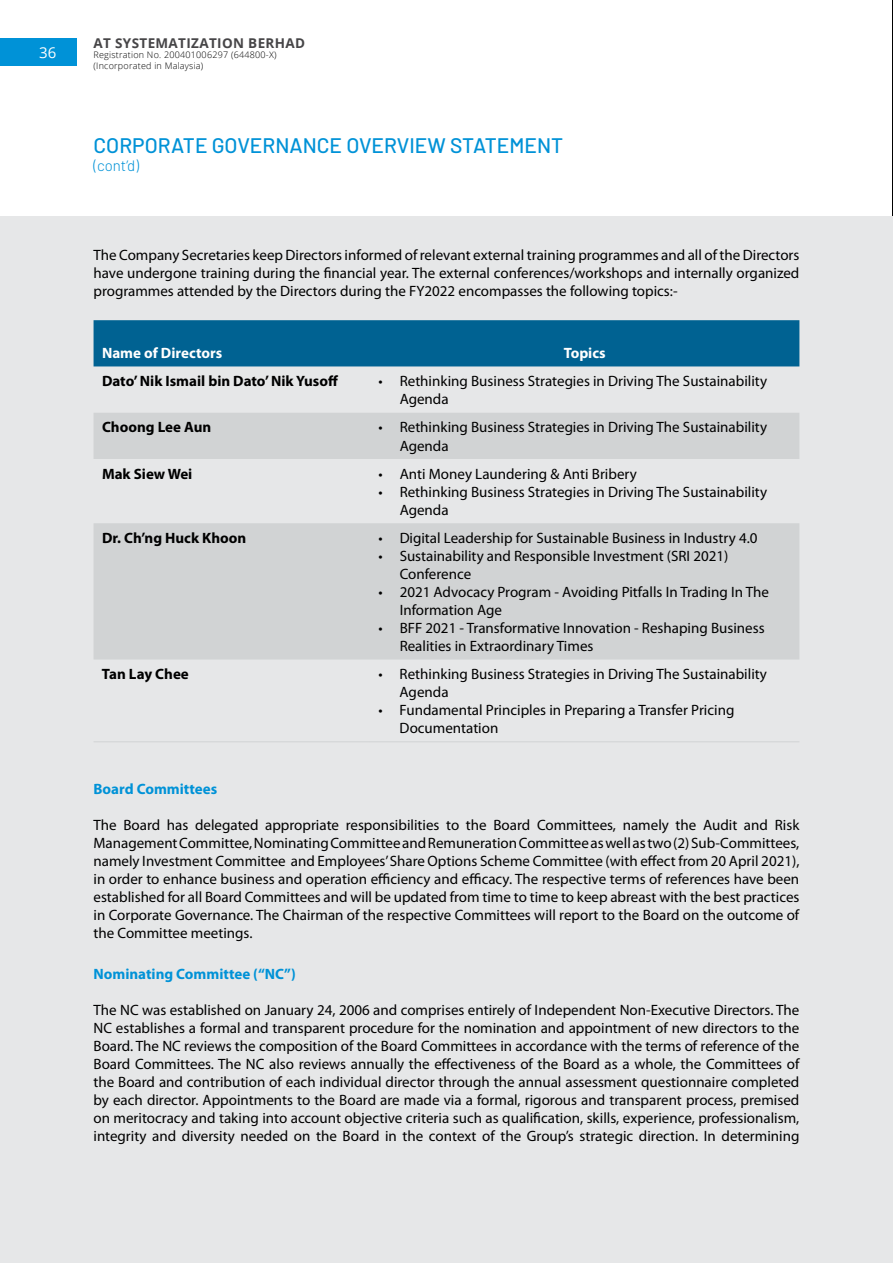
<style>
.page{position:relative;width:893px;height:1263px;background:#fff}
.page>*{position:absolute;margin:0;border:0;box-sizing:border-box;transform-origin:0 0}
.t1{font:500 21px "Barlow";color:#0092d7}
.t2{font:15px/18px "Myriad Pro";color:#000}
.t3{font:700 15px "Myriad Pro";color:#000}
.t4{font:700 15px "Myriad Pro";color:#0092d7}
.t5{font:700 15px "Myriad Pro";color:#fff}
.t6{font:300 15px "Barlow";color:#0092d7}
.t7{font:15px "Open Sans";color:#fff}
.t8{font:700 13.5px "Open Sans";letter-spacing:.025em;color:#464547}
.t9{font:300 9px/10.4px "Open Sans";letter-spacing:.025em;color:#000}
</style>
<div class="page">
<hr style="left:892px;top:0;width:1px;height:1263px;background:#000">
<div style="left:0;top:39px;width:77px;height:27px;background:#0092d7"></div>
<div style="left:0;top:217px;width:893px;height:1046px;background:#e6e7e8"></div>
<div style="left:94px;top:320px;width:705px;height:46px;background:#006292"></div>
<svg style="left:94px;top:413px;width:705px;height:246px;fill:#d1d3d4"></svg>
<hr style="left:94px;top:741px;width:276px;height:1px;background:#d1d3d4">
<hr style="left:370px;top:741px;width:429px;height:1px;background:#d1d3d4">
<p class="t8" style="left:94px;top:34px;width:213px">AT SYSTEMATIZATION BERHAD</p>
<p class="t7" style="left:39px;top:43px;width:19px">36</p>
<p class="t9" style="left:94px;top:49px;width:184px">Registration No. 200401006297 (644800-X) (Incorporated in Malaysia)</p>
<h1 class="t1" style="left:94px;top:130px;width:471px">CORPORATE GOVERNANCE OVERVIEW STATEMENT</h1>
<p class="t6" style="left:94px;top:155px;width:47px">(cont’d)</p>
<p class="t2" style="left:94px;top:246px;width:707px;text-align:justify">The Company Secretaries keep Directors informed of relevant external training programmes and all of the Directors have undergone training during the financial year. The external conferences/workshops and internally organized programmes attended by the Directors during the FY2022 encompasses the following topics:-</p>
<p class="t5" style="left:102px;top:344px;width:122px">Name of Directors</p>
<p class="t5" style="left:564px;top:344px;width:44px">Topics</p>
<p class="t3" style="left:102px;top:373px;width:237px">Dato’ Nik Ismail bin Dato’ Nik Yusoff</p>
<p class="t2" style="left:400px;top:372px;width:369px;text-indent:-21px">• Rethinking Business Strategies in Driving The Sustainability<br>Agenda</p>
<p class="t3" style="left:102px;top:419px;width:111px">Choong Lee Aun</p>
<p class="t2" style="left:400px;top:419px;width:369px;text-indent:-21px">• Rethinking Business Strategies in Driving The Sustainability<br>Agenda</p>
<p class="t3" style="left:102px;top:465px;width:92px">Mak Siew Wei</p>
<p class="t2" style="left:378px;top:465px;width:260px">• Anti Money Laundering &amp; Anti Bribery</p>
<p class="t2" style="left:400px;top:483px;width:369px;text-indent:-21px">• Rethinking Business Strategies in Driving The Sustainability<br>Agenda</p>
<p class="t3" style="left:102px;top:530px;width:146px">Dr. Ch’ng Huck Khoon</p>
<p class="t2" style="left:378px;top:529px;width:381px">• Digital Leadership for Sustainable Business in Industry 4.0</p>
<p class="t2" style="left:400px;top:547px;width:330px;text-indent:-21px">• Sustainability and Responsible Investment (SRI 2021)<br>Conference</p>
<p class="t2" style="left:400px;top:583px;width:371px;text-indent:-21px">• 2021 Advocacy Program - Avoiding Pitfalls In Trading In The<br>Information Age</p>
<p class="t2" style="left:400px;top:619px;width:366px;text-indent:-21px">• BFF 2021 - Transformative Innovation - Reshaping Business<br>Realities in Extraordinary Times</p>
<p class="t3" style="left:102px;top:666px;width:88px">Tan Lay Chee</p>
<p class="t2" style="left:400px;top:665px;width:369px;text-indent:-21px">• Rethinking Business Strategies in Driving The Sustainability<br>Agenda</p>
<p class="t2" style="left:400px;top:701px;width:336px;text-indent:-21px">• Fundamental Principles in Preparing a Transfer Pricing<br>Documentation</p>
<p class="t4" style="left:93px;top:781px;width:125px">Board Committees</p>
<p class="t2" style="left:93px;top:817px;width:707px;text-align:justify">The Board has delegated appropriate responsibilities to the Board Committees, namely the Audit and Risk Management Committee, Nominating Committee and Remuneration Committee as well as two (2) Sub-Committees, namely Investment Committee and Employees’ Share Options Scheme Committee (with effect from 20 April 2021), in order to enhance business and operation efficiency and efficacy. The respective terms of references have been established for all Board Committees and will be updated from time to time to keep abreast with the best practices in Corporate Governance. The Chairman of the respective Committees will report to the Board on the outcome of the Committee meetings.</p>
<p class="t4" style="left:93px;top:965px;width:204px">Nominating Committee (“NC”)</p>
<p class="t2" style="left:93px;top:1001px;width:707px;text-align:justify">The NC was established on January 24, 2006 and comprises entirely of Independent Non-Executive Directors. The NC establishes a formal and transparent procedure for the nomination and appointment of new directors to the Board. The NC reviews the composition of the Board Committees in accordance with the terms of reference of the Board Committees. The NC also reviews annually the effectiveness of the Board as a whole, the Committees of the Board and contribution of each individual director through the annual assessment questionnaire completed by each director. Appointments to the Board are made via a formal, rigorous and transparent process, premised on meritocracy and taking into account objective criteria such as qualification, skills, experience, professionalism, integrity and diversity needed on the Board in the context of the Group’s strategic direction. In determining</p>
</div>
